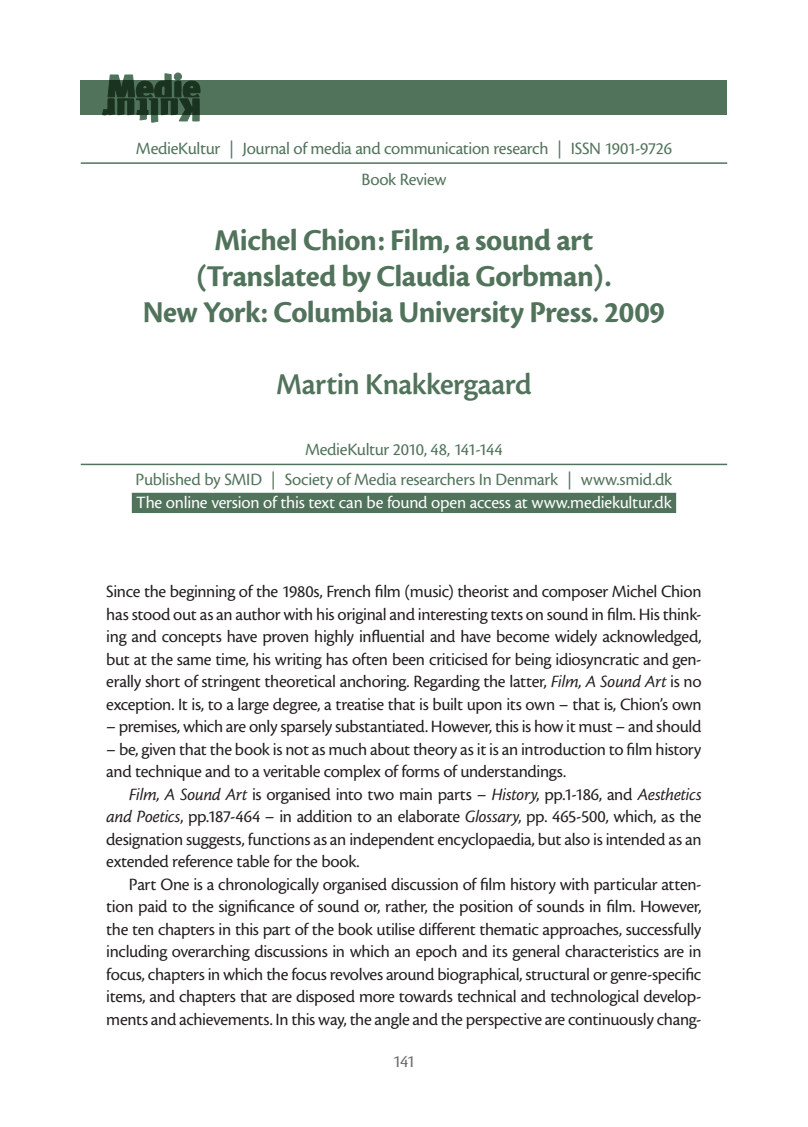
<style>
.page{position:relative;width:808px;height:1127px;background:#fff}
.page>*{position:absolute;margin:0;border:0;box-sizing:border-box;transform-origin:0 0}
.t1{font:31.5px/36px "Cronos MM 700 21";letter-spacing:-.015em;color:#51735b;text-align:center}
.t2{font:31.5px "Cronos MM 574 21";letter-spacing:-.015em;color:#51735b}
.t3{font:18px/22.5px "Cronos MM 408 12";letter-spacing:-.02em;color:#231f20;text-align:justify}
.t4{font:18px/31.2px "Cronos MM 408 12";letter-spacing:-.02em;color:#51735b;text-align:center}
.t5{font:18px "Cronos MM 408 12";letter-spacing:-.015em;color:#fff}
.t6{font:18px "Cronos MM 408 12";color:#6c6d70}
.s1{font-family:"Cronos MM It 408 12"}
</style>
<div class="page">
<hr style="left:81px;top:162px;width:646px;height:2px;background:#51735b">
<hr style="left:81px;top:464px;width:646px;height:1px;background:#51735b">
<div style="left:132px;top:493px;width:544px;height:20px;background:#51735b"></div>
<div style="left:81px;top:81px;width:646px;height:34px;background:#51735b"></div>
<svg style="left:102px;top:73px;width:98px;height:49px"></svg>
<p class="t4" style="left:136px;top:133px;width:537px">MedieKultur | Journal of media and communication research | ISSN 1901-9726<br>Book Review</p>
<h1 class="t1" style="left:143px;top:223px;width:524px">Michel Chion: Film, a sound art (Translated by Claudia Gorbman).<br>New York: Columbia University Press. 2009</h1>
<h1 class="t2" style="left:276px;top:368px;width:257px">Martin Knakkergaard</h1>
<p class="t4" style="left:305px;top:434px;width:199px">MedieKultur 2010, 48, 141-144</p>
<p class="t4" style="left:136px;top:464px;width:538px">Published by SMID | Society of Media researchers In Denmark | www.smid.dk</p>
<p class="t5" style="left:136px;top:493px;width:537px">The online version of this text can be found open access at www.mediekultur.dk</p>
<p class="t3" style="left:106px;top:581px;width:597px">Since the beginning of the 1980s, French film (music) theorist and composer Michel Chion has stood out as an author with his original and interesting texts on sound in film. His think&shy;ing and concepts have proven highly influential and have become widely acknowledged, but at the same time, his writing has often been criticised for being idiosyncratic and gen&shy;erally short of stringent theoretical anchoring. Regarding the latter, <span class="s1">Film, A Sound Art</span> is no exception. It is, to a large degree, a treatise that is built upon its own – that is, Chion’s own</p>
<p class="t3" style="left:106px;top:716px;width:596px">– premises, which are only sparsely substantiated. However, this is how it must – and should</p>
<p class="t3" style="left:106px;top:738px;width:597px">– be, given that the book is not as much about theory as it is an introduction to film history and technique and to a veritable complex of forms of understandings.</p>
<p class="t3" style="left:106px;top:783px;width:597px;text-indent:23px"><span class="s1">Film, A Sound Art</span> is organised into two main parts – <span class="s1">History</span>, pp.1-186, and <span class="s1">Aesthetics and Poetics</span>, pp.187-464 – in addition to an elaborate <span class="s1">Glossary</span>, pp. 465-500, which, as the designation suggests, functions as an independent encyclopaedia, but also is intended as an extended reference table for the book.</p>
<p class="t3" style="left:106px;top:873px;width:597px;text-indent:23px">Part One is a chronologically organised discussion of film history with particular atten&shy;tion paid to the significance of sound or, rather, the position of sounds in film. However, the ten chapters in this part of the book utilise different thematic approaches, successfully including overarching discussions in which an epoch and its general characteristics are in focus, chapters in which the focus revolves around biographical, structural or genre-specific items, and chapters that are disposed more towards technical and technological develop&shy;ments and achievements. In this way, the angle and the perspective are continuously chang-</p>
<p class="t6" style="left:393px;top:1051px;width:24px">141</p>
</div>
